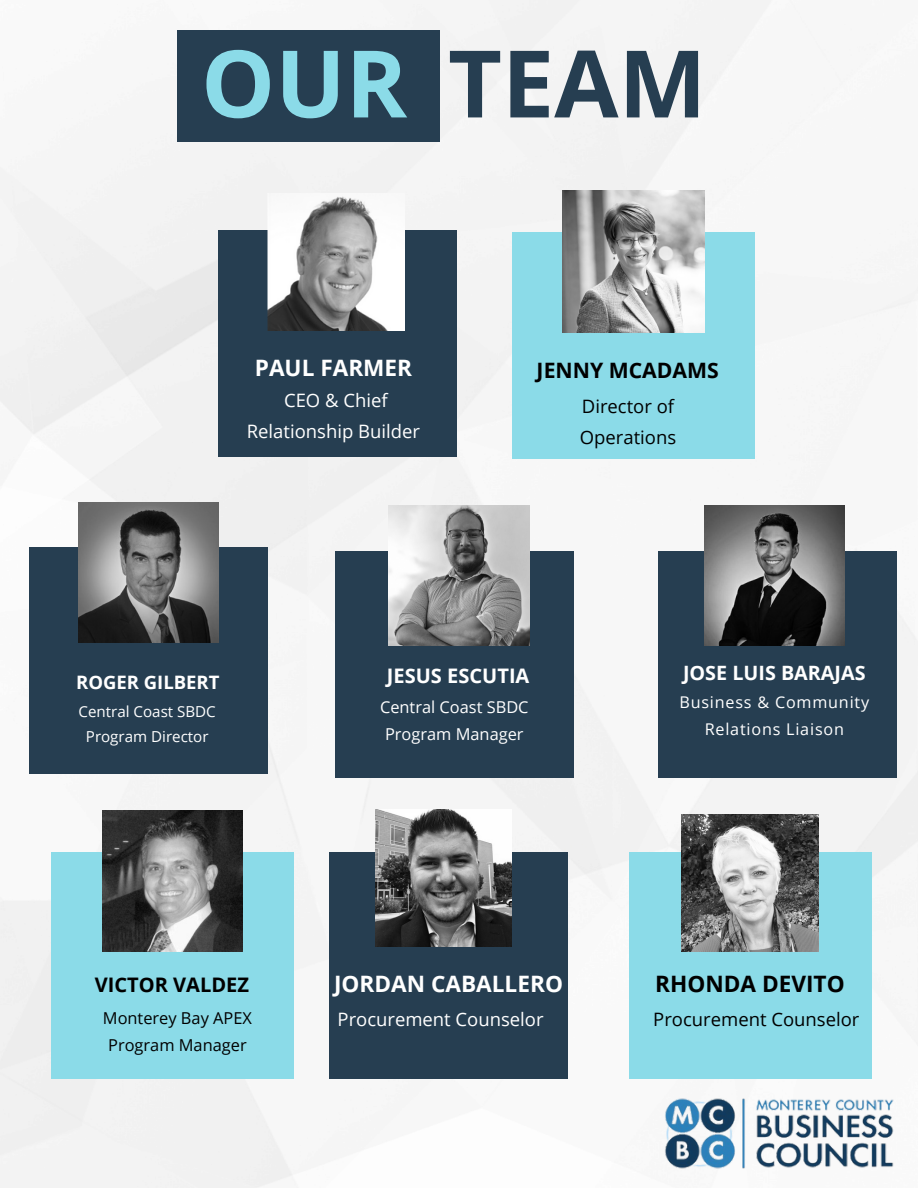
<style>
.page{position:relative;width:918px;height:1188px;background:#f5f5f5}
.page>*{position:absolute;margin:0;border:0;box-sizing:border-box;transform-origin:0 0}
.t1{font:700 93.3px "Open Sans";color:#263e51}
.t2{font:700 22.65px "Open Sans";color:#fff}
.t3{font:700 22.65px "Open Sans";color:#000}
.t4{font:700 21.15px "Open Sans";color:#000}
.t5{font:700 20.1px "Open Sans";color:#000}
.t6{font:700 20.1px "Open Sans";color:#fff}
.t7{font:700 19.8px "Open Sans";color:#fff}
.t8{font:18.45px/30.8px "Open Sans";color:#fff;text-align:center}
.t9{font:18.45px/30.8px "Open Sans";color:#000}
.t10{font:700 18.45px "Open Sans";color:#fff}
.t11{font:16.35px/27.2px "Open Sans";color:#fff;text-align:center}
.t12{font:16.35px/27.2px "Open Sans";color:#000;text-align:center}
.t13{font:16.2px/26.8px "Open Sans";letter-spacing:.05em;color:#fff;text-align:center}
.t14{font:15.15px/25.2px "Open Sans";color:#fff;text-align:center}
.s1{color:#8bdbe8}
</style>
<div class="page">
<img style="left:661px;top:1096px;width:236px;height:74px">
<div style="left:219px;top:230px;width:238px;height:227px;background:#263e51"></div>
<img style="left:268px;top:194px;width:136px;height:136px">
<div style="left:177px;top:30px;width:263px;height:112px;background:#263e51"></div>
<div style="left:629px;top:852px;width:242px;height:226px;background:#8bdbe8"></div>
<img style="left:682px;top:815px;width:136px;height:136px">
<div style="left:51px;top:852px;width:242px;height:226px;background:#8bdbe8"></div>
<img style="left:102px;top:811px;width:141px;height:140px">
<div style="left:335px;top:551px;width:238px;height:227px;background:#263e51"></div>
<img style="left:389px;top:506px;width:140px;height:140px">
<div style="left:512px;top:232px;width:243px;height:227px;background:#8bdbe8"></div>
<img style="left:562px;top:191px;width:142px;height:142px">
<div style="left:29px;top:547px;width:238px;height:227px;background:#263e51"></div>
<img style="left:78px;top:502px;width:141px;height:140px">
<div style="left:329px;top:852px;width:239px;height:226px;background:#263e51"></div>
<img style="left:375px;top:810px;width:137px;height:136px">
<div style="left:658px;top:551px;width:238px;height:227px;background:#263e51"></div>
<img style="left:704px;top:505px;width:141px;height:141px">
<h1 class="t1" style="left:201px;top:18px;width:507px"><span class="s1">OUR</span> TEAM</h1>
<h2 class="t2" style="left:255px;top:351px;width:159px">PAUL FARMER</h2>
<p class="t8" style="left:247px;top:384px;width:175px">CEO &amp; Chief<br>Relationship Builder</p>
<h3 class="t4" style="left:537px;top:356px;width:184px">JENNY MCADAMS</h3>
<p class="t9" style="left:580px;top:390px;width:98px">Director of<br>Operations</p>
<h3 class="t10" style="left:76px;top:669px;width:145px">ROGER GILBERT</h3>
<p class="t14" style="left:79px;top:698px;width:139px">Central Coast SBDC<br>Program Director</p>
<h3 class="t6" style="left:387px;top:661px;width:144px">JESUS ESCUTIA</h3>
<p class="t11" style="left:380px;top:693px;width:150px">Central Coast SBDC<br>Program Manager</p>
<h2 class="t7" style="left:683px;top:659px;width:184px">JOSE LUIS BARAJAS</h2>
<p class="t13" style="left:679px;top:688px;width:191px">Business &amp; Community<br>Relations Liaison</p>
<h3 class="t5" style="left:95px;top:971px;width:156px">VICTOR VALDEZ</h3>
<p class="t12" style="left:103px;top:1004px;width:151px">Monterey Bay APEX<br>Program Manager</p>
<h2 class="t2" style="left:334px;top:967px;width:230px">JORDAN CABALLERO</h2>
<p class="t8" style="left:338px;top:1003px;width:208px">Procurement Counselor</p>
<p class="t3" style="left:655px;top:967px;width:191px">RHONDA DEVITO</p>
<p class="t9" style="left:653px;top:1003px;width:208px">Procurement Counselor</p>
</div>
